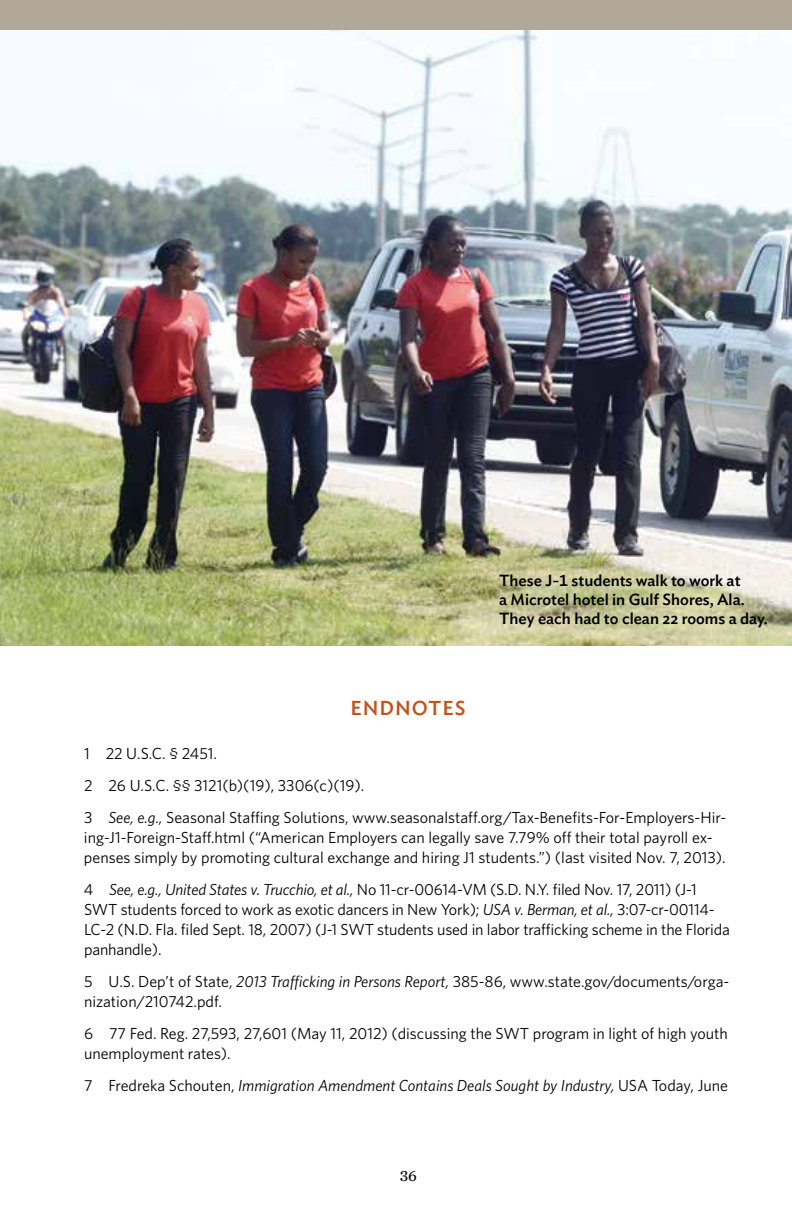
<style>
.page{position:relative;width:792px;height:1224px;background:#fff}
.page>*{position:absolute;margin:0;border:0;box-sizing:border-box;transform-origin:0 0}
.t1{font:500 20px "Ideal Sans";letter-spacing:.05em;color:#c2531a}
.t2{font:16px/20px "Whitney";color:#000}
.t3{font:500 16px/19.2px "Ideal Sans";color:#000}
.t4{font:italic 16px "Whitney";color:#000}
.t5{font:16px "Chronicle Text G2";color:#000}
.s1{font-style:italic}
.s2{font-style:normal}
</style>
<div class="page">
<img style="left:0;top:30px;width:792px;height:615px">
<div style="left:0;top:0;width:792px;height:30px;background:#b2a89a"></div>
<p class="t3" style="left:499px;top:569px;width:270px">These J-1 students walk to work at<br>a Microtel hotel in Gulf Shores, Ala.<br>They each had to clean 22 rooms a day.</p>
<p class="t1" style="left:351px;top:693px;width:116px">ENDNOTES</p>
<p class="t2" style="left:84px;top:737px;width:644px;line-height:32px">1 22 U.S.C. § 2451.<br>2 26 U.S.C. §§ 3121(b)(19), 3306(c)(19).<br>3 <span class="s1">See, e.g.,</span> Seasonal Staffing Solutions, www.seasonalstaff.org/Tax-Benefits-For-Employers-Hir-</p>
<p class="t2" style="left:84px;top:827px;width:643px">ing-J1-Foreign-Staff.html (“American Employers can legally save 7.79% off their total payroll ex&shy;penses simply by promoting cultural exchange and hiring J1 students.”) (last visited Nov. 7, 2013).</p>
<p class="t2" style="left:84px;top:879px;width:647px">4 <span class="s1">See, e.g., United States v. Trucchio, et al.,</span> No 11-cr-00614-VM (S.D. N.Y. filed Nov. 17, 2011) (J-1<br>SWT students forced to work as exotic dancers in New York); <span class="s1">USA v. Berman, et al.,</span> 3:07-cr-00114- LC-2 (N.D. Fla. filed Sept. 18, 2007) (J-1 SWT students used in labor trafficking scheme in the Florida panhandle).</p>
<p class="t2" style="left:84px;top:971px;width:647px">5 U.S. Dep’t of State, <span class="s1">2013 Trafficking in Persons Report,</span> 385-86, www.state.gov/documents/orga&shy;nization/210742.pdf.</p>
<p class="t2" style="left:84px;top:1023px;width:645px">6 77 Fed. Reg. 27,593, 27,601 (May 11, 2012) (discussing the SWT program in light of high youth unemployment rates).</p>
<p class="t4" style="left:84px;top:1076px;width:646px"><span class="s2">7 Fredreka Schouten,</span> Immigration Amendment Contains Deals Sought by Industry, <span class="s2">USA Today, June</span></p>
<p class="t5" style="left:400px;top:1163px;width:19px">36</p>
</div>
